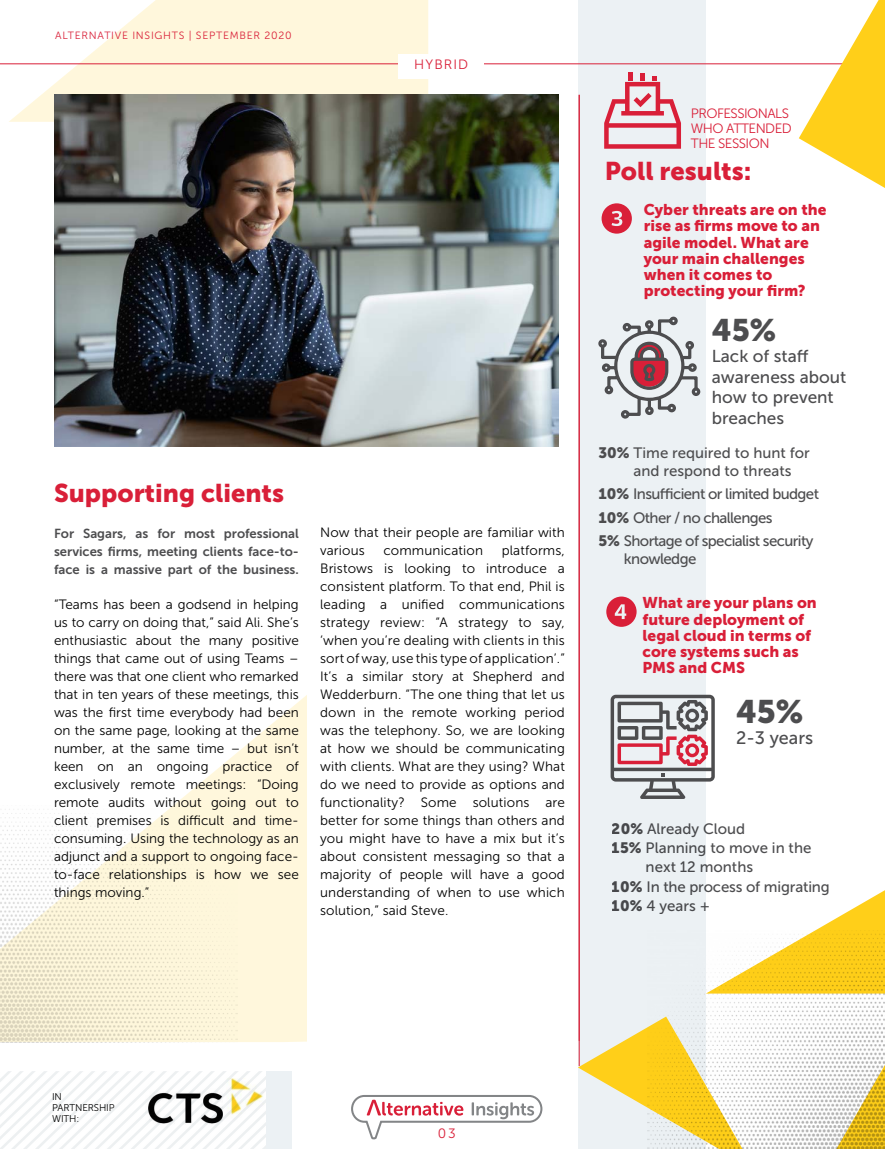
<style>
.page{position:relative;width:885px;height:1149px;background:#fff}
.page>*{position:absolute;margin:0;border:0;box-sizing:border-box;transform-origin:0 0}
.t1{font:32.4px "Museo Sans 900";color:#4d4d4f}
.t2{font:31.05px "Museo Sans 900";color:#4d4d4f}
.t3{font:25.5px "Museo Sans 900";color:#d91f38}
.t4{font:18px "Museo Sans 500";color:#4d4d4f}
.t5{font:17.25px/20.7px "Museo Sans 500";color:#4d4d4f}
.t6{font:15.45px/16.2px "Museo Sans 900";color:#d91f38}
.t7{font:15px/18px "Museo Sans 500";letter-spacing:-.01em;color:#4d4d4f}
.t8{font:15px/23.1px "Museo Sans 500";letter-spacing:-.04em;color:#4d4d4f}
.t9{font:13.5px/18px "Museo Sans 300";letter-spacing:.01em;color:#000;text-align:justify}
.t10{font:13.5px/15px "Museo Sans 300";letter-spacing:-.04em;color:#d91f38}
.t11{font:13.05px/18px "Museo Sans 700";color:#4d4d4f;text-align:justify}
.t12{font:10.5px "Museo Sans 300";letter-spacing:.07em;color:#d91f38}
.t13{font:9.75px/11.2px "Museo Sans 300";letter-spacing:-.01em;color:#000}
.s1{font-family:"Museo Sans 900"}
</style>
<div class="page">
<div style="left:578px;top:0;width:128px;height:1148px;background:#ecf1f4"></div>
<svg style="left:604px;top:72px;width:77px;height:77px"></svg>
<svg style="left:9px;top:0;width:419px;height:122px;fill:#fff7dc"></svg>
<svg style="left:175px;top:695px;width:132px;height:346px;fill:#fff7dc"></svg>
<hr style="left:578px;top:95px;width:1px;height:945px;background:#d91f38">
<svg style="left:351px;top:1095px;width:192px;height:44px"></svg>
<svg style="left:0;top:1071px;width:266px;height:77px"></svg>
<div style="left:266px;top:1070px;width:25px;height:78px;background:#ecf1f4"></div>
<img style="left:138px;top:1078px;width:128px;height:48px">
<hr style="left:0;top:63px;width:884px;height:1px;background:#d91f38">
<div style="left:398px;top:54px;width:85px;height:25px;background:#fff"></div>
<svg style="left:798px;top:0;width:86px;height:188px"></svg>
<svg style="left:816px;top:890px;width:68px;height:40px"></svg>
<svg style="left:578px;top:1016px;width:69px;height:92px"></svg>
<img style="left:647px;top:930px;width:237px;height:218px">
<img style="left:54px;top:95px;width:504px;height:351px">
<img style="left:0;top:804px;width:237px;height:238px">
<svg style="left:610px;top:694px;width:104px;height:104px"></svg>
<svg style="left:598px;top:316px;width:103px;height:103px"></svg>
<svg style="left:601px;top:203px;width:30px;height:30px"></svg>
<svg style="left:606px;top:596px;width:30px;height:30px"></svg>
<p class="t12" style="left:55px;top:29px;width:238px">ALTERNATIVE INSIGHTS | SEPTEMBER 2020</p>
<p class="t10" style="left:414px;top:56px;width:55px">HYBRID</p>
<h3 class="t3" style="left:54px;top:478px;width:232px">Supporting clients</h3>
<p class="t11" style="left:54px;top:524px;width:246px">For Sagars, as for most professional services firms, meeting clients face-to&shy;face is a massive part of the business.</p>
<p class="t9" style="left:54px;top:595px;width:246px">“Teams has been a godsend in helping us to carry on doing that,” said Ali. She’s enthusiastic about the many positive things that came out of using Teams – there was that one client who remarked that in ten years of these meetings, this was the first time everybody had been on the same page, looking at the same number, at the same time – but isn’t keen on an ongoing practice of exclusively remote meetings: “Doing remote audits without going out to client premises is difficult and time&shy;consuming. Using the technology as an adjunct and a support to ongoing face&shy;to-face relationships is how we see things moving.”</p>
<p class="t9" style="left:320px;top:523px;width:246px">Now that their people are familiar with various</p>
<p class="t9" style="left:320px;top:541px;width:246px;text-indent:182px">platforms, Bristows is looking to introduce a consistent platform. To that end, Phil is leading a unified communications strategy review: “A strategy to say, ‘when you’re dealing with clients in this sort of way, use this type of application’.” It’s a similar story at Shepherd and Wedderburn. “The one thing that let us down in the remote working period was the telephony. So, we are looking at how we should be communicating with clients. What are they using? What do we need to provide as options and functionality? Some solutions are better for some things than others and you might have to have a mix but it’s about consistent messaging so that a majority of people will have a good understanding of when to use which solution,” said Steve.</p>
<p class="t9" style="left:383px;top:541px;width:101px">communication</p>
<p class="t10" style="left:691px;top:106px;width:102px">PROFESSIONALS<br>WHO ATTENDED<br>THE SESSION</p>
<h3 class="t3" style="left:604px;top:157px;width:148px">Poll results:</h3>
<p class="t6" style="left:643px;top:201px;width:184px">Cyber threats are on the rise as firms move to an agile model. What are your main challenges when it comes to protecting your firm?</p>
<h2 class="t2" style="left:711px;top:313px;width:66px">45%</h2>
<p class="t5" style="left:711px;top:345px;width:136px">Lack of staff awareness about how to prevent breaches</p>
<p class="t7" style="left:633px;top:444px;width:178px;text-indent:-35px"><span class="s1">30%</span> Time required to hunt for and respond to threats</p>
<p class="t8" style="left:598px;top:482px;width:222px"><span class="s1">10%</span> Insufficient or limited budget<br><span class="s1">10%</span> Other / no challenges<br><span class="s1">5%</span> Shortage of specialist security</p>
<p class="t8" style="left:623px;top:547px;width:74px">knowledge</p>
<p class="t6" style="left:642px;top:594px;width:176px">What are your plans on future deployment of legal cloud in terms of core systems such as<br>PMS and CMS</p>
<h1 class="t1" style="left:736px;top:692px;width:69px">45%</h1>
<h3 class="t4" style="left:736px;top:727px;width:79px">2-3 years</h3>
<p class="t7" style="left:611px;top:819px;width:135px"><span class="s1">20%</span> Already Cloud</p>
<p class="t7" style="left:611px;top:838px;width:201px"><span class="s1">15%</span> Planning to move in the</p>
<p class="t7" style="left:645px;top:857px;width:109px">next 12 months</p>
<p class="t7" style="left:611px;top:877px;width:219px"><span class="s1">10%</span> In the process of migrating</p>
<p class="t7" style="left:611px;top:896px;width:100px"><span class="s1">10%</span> 4 years +</p>
<p class="t13" style="left:52px;top:1090px;width:64px">IN<br>PARTNERSHIP<br>WITH:</p>
<p class="t10" style="left:437px;top:1125px;width:20px">03</p>
</div>
